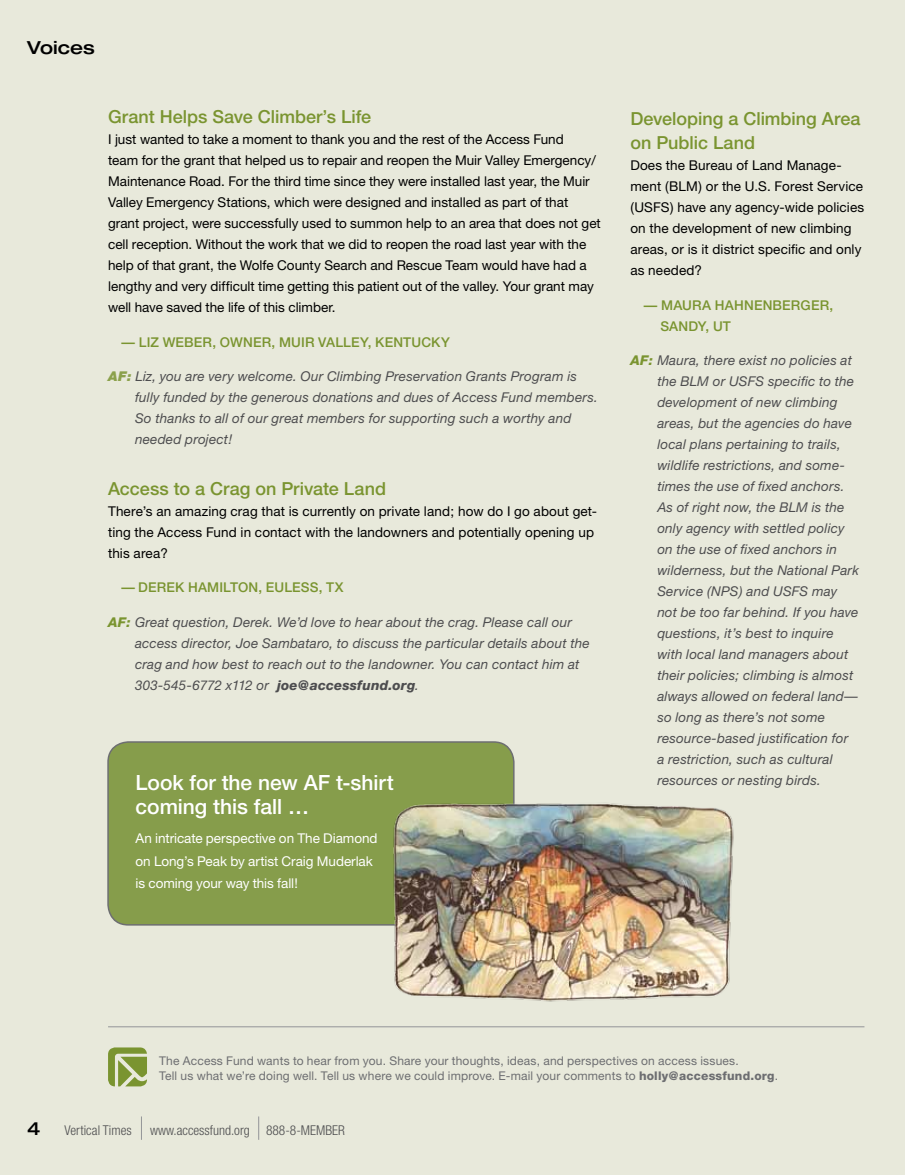
<style>
.page{position:relative;width:905px;height:1175px;background:#fff}
.page>*{position:absolute;margin:0;border:0;box-sizing:border-box;transform-origin:0 0}
.t1{font:500 21px/24px "Helvetica Neue";letter-spacing:-.005em;color:#fff}
.t2{font:500 18px/24px "Helvetica Neue";color:#7a9430}
.t3{font:500 expanded 18px "Helvetica Neue";color:#000}
.t4{font:italic 13.5px/21px "Helvetica Neue";letter-spacing:.015em;color:#4d4d4f}
.t5{font:13.5px/21px "Helvetica Neue";color:#000}
.t6{font:13.5px/22.5px "Helvetica Neue";letter-spacing:-.005em;color:#fff}
.t7{font:500 13.5px "Helvetica Neue";letter-spacing:.015em;color:#7a9430}
.t8{font:300 condensed 13.5px "Helvetica Neue";color:#4d4d4f}
.t9{font:12px/15px "Helvetica Neue";letter-spacing:.015em;color:#6d6e71}
.s1{font-weight:900;color:#8ba14b}
.s2{font-weight:800;color:#7a9430}
.s3{font-weight:800}
</style>
<div class="page">
<div style="left:0;top:0;width:904px;height:1174px;background:#e8e9db"></div>
<svg style="left:258px;top:1116px;width:1px;height:23px"></svg>
<svg style="left:141px;top:1116px;width:1px;height:23px"></svg>
<svg style="left:108px;top:1047px;width:39px;height:39px"></svg>
<hr style="left:108px;top:1026px;width:756px;height:1px;background:#939598">
<div style="left:108px;top:742px;width:406px;height:182px;background:#869d4b;border-radius:20px"></div>
<div style="left:107px;top:741px;width:407px;height:184px;border:2px solid #6d6e71;border-radius:20px"></div>
<img style="left:386px;top:794px;width:348px;height:208px">
<h2 class="t3" style="left:27px;top:36px;width:77px">Section</h2>
<h2 class="t3" style="left:27px;top:36px;width:69px">Voices</h2>
<h2 class="t2" style="left:108px;top:104px;width:265px">Grant Helps Save Climber’s Life</h2>
<p class="t5" style="left:108px;top:128px;width:494px">I just wanted to take a moment to thank you and the rest of the Access Fund<br>team for the grant that helped us to repair and reopen the Muir Valley Emergency/ Maintenance Road. For the third time since they were installed last year, the Muir Valley Emergency Stations, which were designed and installed as part of that grant project, were successfully used to summon help to an area that does not get cell reception. Without the work that we did to reopen the road last year with the help of that grant, the Wolfe County Search and Rescue Team would have had a lengthy and very difficult time getting this patient out of the valley. Your grant may well have saved the life of this climber.</p>
<p class="t7" style="left:122px;top:334px;width:64px">— Liz Weber</p>
<p class="t7" style="left:212px;top:334px;width:19px">, owner</p>
<p class="t7" style="left:271px;top:334px;width:29px">, Muir</p>
<p class="t7" style="left:318px;top:334px;width:18px">Valley</p>
<p class="t7" style="left:368px;top:334px;width:18px">, Kentuc</p>
<p class="t7" style="left:431px;top:334px;width:20px">ky</p>
<p class="t4" style="left:135px;top:365px;width:464px;text-indent:-27px"><span class="s1">AF:</span> Liz, you are very welcome. Our Climbing Preservation Grants Program is fully funded by the generous donations and dues of Access Fund members.<br>So thanks to all of our great members for supporting such a worthy and needed project!</p>
<h2 class="t2" style="left:108px;top:476px;width:279px">Access to a Crag on Private Land</h2>
<p class="t5" style="left:108px;top:500px;width:490px">There’s an amazing crag that is currently on private land; how do I go about get&shy;ting the Access Fund in contact with the landowners and potentially opening up this area?</p>
<p class="t7" style="left:122px;top:579px;width:36px">—Dere</p>
<p class="t7" style="left:175px;top:579px;width:33px">k Hamilton</p>
<p class="t7" style="left:258px;top:579px;width:26px">, Euless</p>
<p class="t7" style="left:319px;top:579px;width:26px">, TX</p>
<p class="t4" style="left:135px;top:611px;width:456px;text-indent:-27px"><span class="s2">AF:</span> Great question, Derek. We’d love to hear about the crag. Please call our access director, Joe Sambataro, to discuss the particular details about the crag and how best to reach out to the landowner. You can contact him at 303-545-6772 x112 or <span class="s3">joe@accessfund.org</span>.</p>
<h1 class="t1" style="left:136px;top:770px;width:259px">Look for the new AF t-shirt coming this fall …</h1>
<p class="t6" style="left:136px;top:827px;width:243px">An intricate perspective on The Diamond on Long’s Peak by artist Craig Muderlak is coming your way this fall!</p>
<h2 class="t2" style="left:630px;top:106px;width:232px">Developing a Climbing Area on Public Land</h2>
<p class="t5" style="left:630px;top:154px;width:235px">Does the Bureau of Land Manage&shy;ment (BLM) or the U.S. Forest Service (USFS) have any agency-wide policies on the development of new climbing areas, or is it district specific and only as needed?</p>
<p class="t7" style="left:644px;top:297px;width:40px">— Maura</p>
<p class="t7" style="left:715px;top:297px;width:21px">Hahnenberger</p>
<p class="t7" style="left:829px;top:297px;width:5px">,</p>
<p class="t7" style="left:660px;top:318px;width:20px">Sandy</p>
<p class="t7" style="left:705px;top:318px;width:27px">, UT</p>
<p class="t4" style="left:657px;top:349px;width:203px;text-indent:-27px"><span class="s2">AF:</span> Maura, there exist no policies at the BLM or USFS specific to the development of new climbing areas, but the agencies do have local plans pertaining to trails, wildlife restrictions, and some&shy;times the use of fixed anchors.<br>As of right now, the BLM is the only agency with settled policy on the use of fixed anchors in wilderness, but the National Park<br>Service (NPS) and USFS may not be too far behind. If you have questions, it’s best to inquire with local land managers about their policies; climbing is almost always allowed on federal land— so long as there’s not some resource-based justification for<br>a restriction, such as cultural resources or nesting birds.</p>
<p class="t9" style="left:159px;top:1052px;width:620px">The Access Fund wants to hear from you. Share your thoughts, ideas, and perspectives on access issues.<br>Tell us what we’re doing well. Tell us where we could improve. E-mail your comments to <span class="s3">holly@accessfund.org</span>.</p>
<h2 class="t3" style="left:27px;top:1117px;width:15px">4</h2>
<p class="t8" style="left:64px;top:1122px;width:69px">Vertical Times</p>
<p class="t8" style="left:150px;top:1122px;width:196px">www.accessfund.org 888-8-MEMBER</p>
</div>
